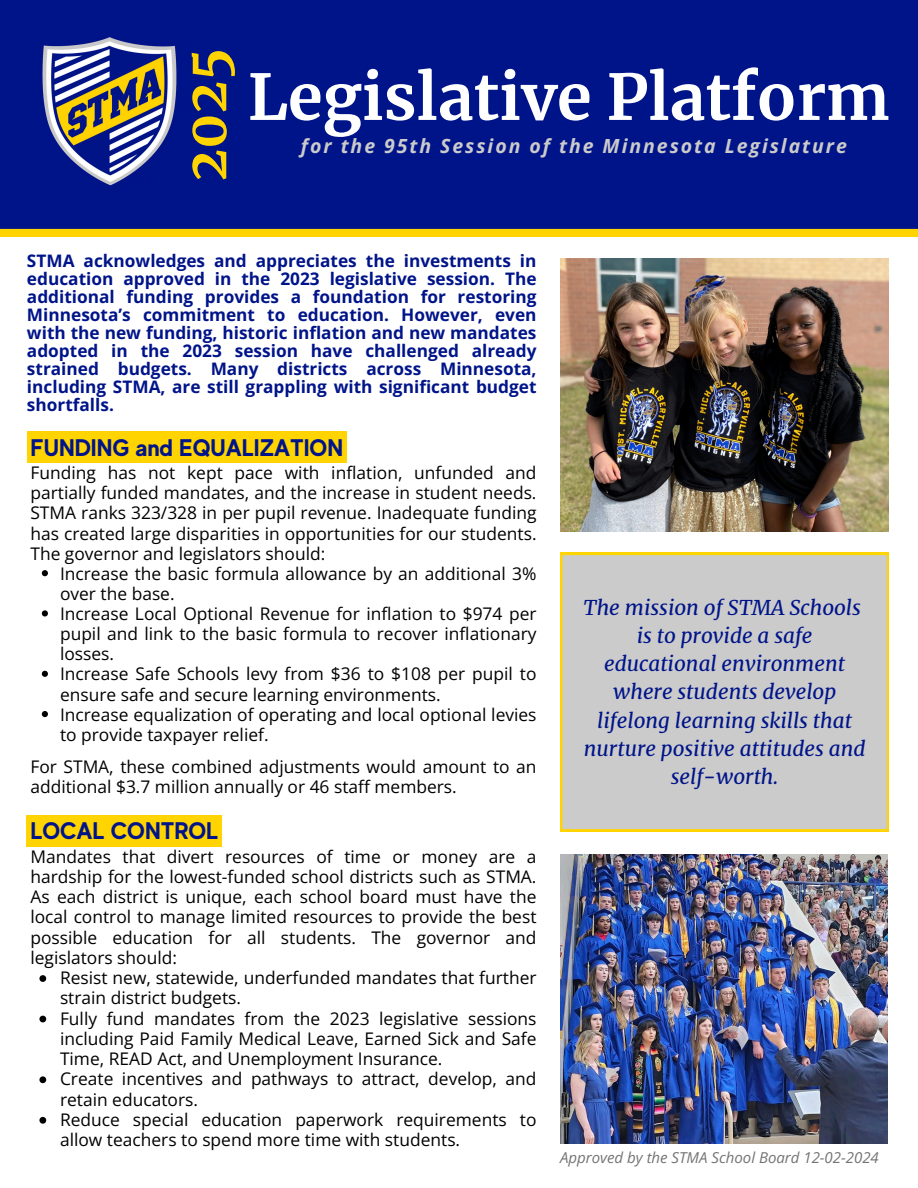
<style>
.page{position:relative;width:918px;height:1188px;background:#fff}
.page>*{position:absolute;margin:0;border:0;box-sizing:border-box;transform-origin:0 0}
.t1{font:700 63px "Merriweather";color:#fff}
.t2{font:700 53.85px "Merriweather";color:#ffd400}
.t3{font:700 24px "MADE Evolve Sans";color:#001489}
.t4{font:italic 20.55px/28.2px "Merriweather";color:#001489;text-align:center}
.t5{font:italic 700 19.5px "Open Sans";letter-spacing:.1em;color:#cbcbcb}
.t6{font:17.4px/20.1px "Open Sans";color:#000}
.t7{font:700 17.25px/18px "Open Sans";color:#001489;text-align:justify}
.t8{font:italic 15px "Open Sans";color:#737373}
</style>
<div class="page">
<div style="left:0;top:0;width:918px;height:237px;background:#001489"></div>
<img style="left:23px;top:25px;width:172px;height:173px">
<div style="left:560px;top:553px;width:329px;height:278px;background:#cbcbcb"></div>
<img style="left:560px;top:258px;width:329px;height:274px">
<img style="left:560px;top:855px;width:328px;height:289px">
<svg style="left:42px;top:570px;width:6px;height:6px"></svg>
<svg style="left:42px;top:610px;width:6px;height:7px"></svg>
<svg style="left:42px;top:671px;width:6px;height:6px"></svg>
<svg style="left:42px;top:711px;width:6px;height:6px"></svg>
<div style="left:27px;top:432px;width:320px;height:31px;background:#ffd400"></div>
<div style="left:27px;top:815px;width:195px;height:32px;background:#ffd400"></div>
<svg style="left:39px;top:975px;width:7px;height:7px"></svg>
<svg style="left:39px;top:1016px;width:7px;height:6px"></svg>
<svg style="left:39px;top:1076px;width:7px;height:7px"></svg>
<svg style="left:39px;top:1117px;width:7px;height:7px"></svg>
<p class="t2" style="left:173px;top:181px;width:135px;rotate:-90deg">2025</p>
<h2 class="t1" style="left:248px;top:58px;width:644px">Legislative Platform</h2>
<h5 class="t5" style="left:301px;top:133px;width:547px">for the 95th Session of the Minnesota Legislature</h5>
<p class="t7" style="left:27px;top:251px;width:511px">STMA acknowledges and appreciates the investments in education approved in the 2023 legislative session. The additional funding provides a foundation for restoring Minnesota’s commitment to education. However, even with the new funding, historic inflation and new mandates adopted in the 2023 session have challenged already strained budgets. Many districts across Minnesota, including STMA, are still grappling with significant budget shortfalls.</p>
<p class="t3" style="left:30px;top:433px;width:314px">FUNDING and EQUALIZATION</p>
<h4 class="t6" style="left:30px;top:462px;width:508px;text-align:justify">Funding has not kept pace with inflation, unfunded and partially funded mandates, and the increase in student needs.<br>STMA ranks 323/328 in per pupil revenue. Inadequate funding has created large disparities in opportunities for our students.<br>The governor and legislators should:</h4>
<p class="t6" style="left:60px;top:563px;width:478px">Increase the basic formula allowance by an additional 3% over the base.</p>
<p class="t6" style="left:60px;top:603px;width:478px;text-align:justify">Increase Local Optional Revenue for inflation to $974 per pupil and link to the basic formula to recover inflationary losses.</p>
<p class="t6" style="left:60px;top:664px;width:478px">Increase Safe Schools levy from $36 to $108 per pupil to ensure safe and secure learning environments.</p>
<p class="t6" style="left:60px;top:704px;width:478px">Increase equalization of operating and local optional levies to provide taxpayer relief.</p>
<p class="t6" style="left:30px;top:756px;width:508px">For STMA, these combined adjustments would amount to an additional $3.7 million annually or 46 staff members.</p>
<h3 class="t3" style="left:30px;top:817px;width:189px">LOCAL CONTROL</h3>
<p class="t6" style="left:30px;top:846px;width:508px;text-align:justify">Mandates that divert resources of time or money are a hardship for the lowest-funded school districts such as STMA.<br>As each district is unique, each school board must have the local control to manage limited resources to provide the best possible education for all students. The governor and legislators should:</p>
<p class="t6" style="left:60px;top:967px;width:478px">Resist new, statewide, underfunded mandates that further strain district budgets.</p>
<p class="t6" style="left:60px;top:1008px;width:478px;text-align:justify">Fully fund mandates from the 2023 legislative sessions including Paid Family Medical Leave, Earned Sick and Safe Time, READ Act, and Unemployment Insurance.</p>
<p class="t6" style="left:60px;top:1069px;width:478px">Create incentives and pathways to attract, develop, and retain educators.</p>
<p class="t6" style="left:60px;top:1109px;width:478px">Reduce special education paperwork requirements to allow teachers to spend more time with students.</p>
<h1 class="t4" style="left:584px;top:594px;width:283px">The mission of STMA Schools is to provide a safe educational environment where students develop lifelong learning skills that nurture positive attitudes and self-worth.</h1>
<p class="t8" style="left:560px;top:1147px;width:320px">Approved by the STMA School Board 12-02-2024</p>
</div>
